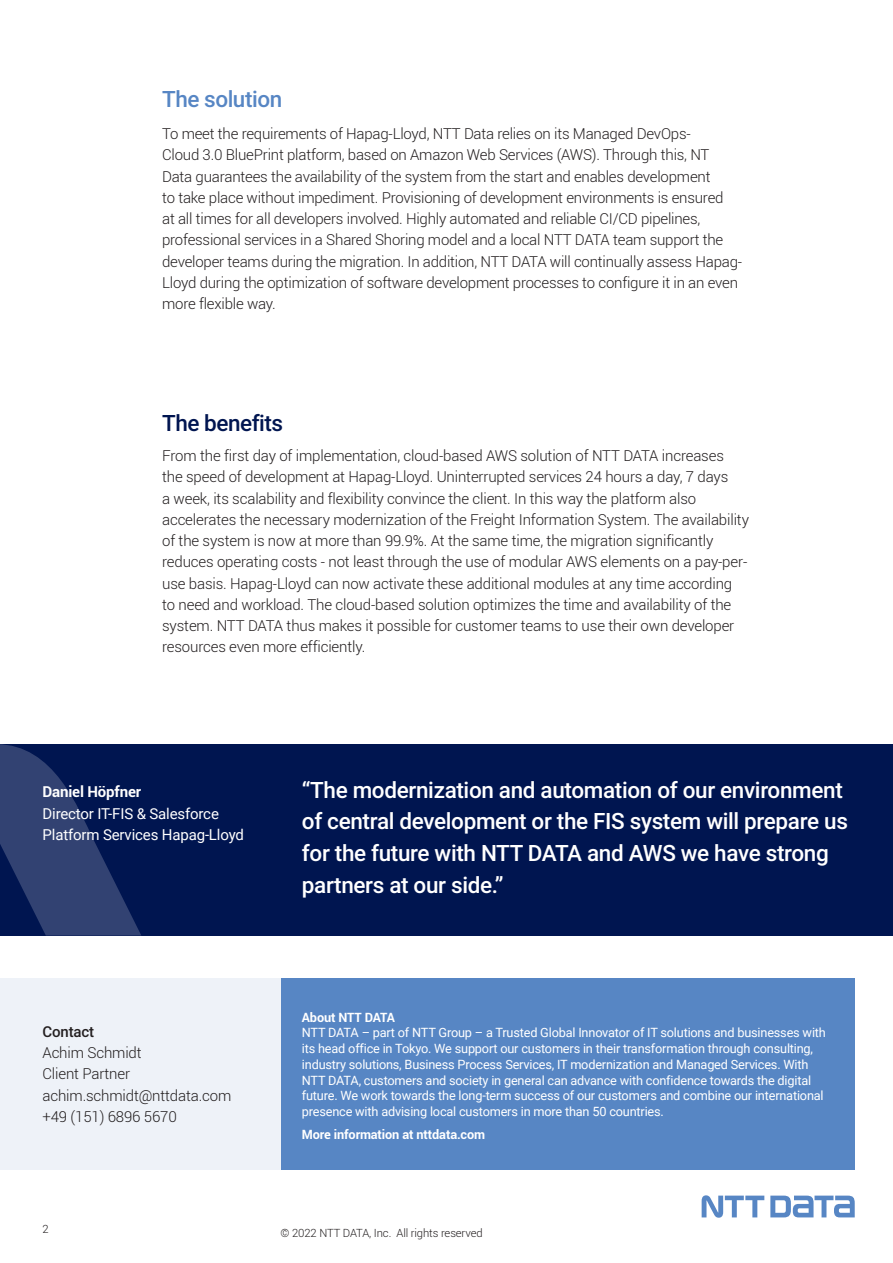
<style>
.page{position:relative;width:893px;height:1263px;background:#fff}
.page>*{position:absolute;margin:0;border:0;box-sizing:border-box;transform-origin:0 0}
.t1{font:500 22.5px/32px "Roboto";letter-spacing:-.015em;color:#fff}
.t2{font:500 22.5px "Roboto";letter-spacing:-.02em;color:#001550}
.t3{font:500 22.5px "Roboto";letter-spacing:-.02em;color:#5786c4}
.t4{font:300 15px/21.3px "Roboto";letter-spacing:-.01em;color:#231f20}
.t5{font:15px/21.3px "Roboto";letter-spacing:-.01em;color:#fff}
.t6{font:700 15px "Roboto";letter-spacing:-.01em;color:#fff}
.t7{font:500 15px "Roboto";letter-spacing:-.01em;color:#231f20}
.t8{font:12.75px/15.8px "Roboto";letter-spacing:-.015em;color:#fff}
.t9{font:700 12.75px "Roboto";letter-spacing:-.01em;color:#fff}
.t10{font:300 11.25px "Roboto";letter-spacing:-.01em;color:#231f20}
</style>
<div class="page">
<div style="left:281px;top:978px;width:574px;height:191px;background:#5786c4"></div>
<div style="left:0;top:978px;width:281px;height:191px;background:#eef2f8"></div>
<svg style="left:770px;top:1195px;width:85px;height:22px"></svg>
<svg style="left:702px;top:1195px;width:62px;height:23px"></svg>
<div style="left:0;top:744px;width:893px;height:191px;background:#001550"></div>
<svg style="left:0;top:744px;width:141px;height:191px"></svg>
<h1 class="t3" style="left:162px;top:83px;width:122px">The solution</h1>
<p class="t4" style="left:162px;top:123px;width:581px">To meet the requirements of Hapag-Lloyd, NTT Data relies on its Managed DevOps-<br>Cloud 3.0 BluePrint platform, based on Amazon Web Services (AWS). Through this, NT Data guarantees the availability of the system from the start and enables development<br>to take place without impediment. Provisioning of development environments is ensured<br>at all times for all developers involved. Highly automated and reliable CI/CD pipelines, professional services in a Shared Shoring model and a local NTT DATA team support the developer teams during the migration. In addition, NTT DATA will continually assess Hapag-Lloyd during the optimization of software development processes to configure it in an even more flexible way.</p>
<h1 class="t2" style="left:162px;top:407px;width:123px">The benefits</h1>
<p class="t4" style="left:162px;top:444px;width:588px">From the first day of implementation, cloud-based AWS solution of NTT DATA increases<br>the speed of development at Hapag-Lloyd. Uninterrupted services 24 hours a day, 7 days<br>a week, its scalability and flexibility convince the client. In this way the platform also accelerates the necessary modernization of the Freight Information System. The availability of the system is now at more than 99.9%. At the same time, the migration significantly reduces operating costs - not least through the use of modular AWS elements on a pay-per&shy;use basis. Hapag-Lloyd can now activate these additional modules at any time according to need and workload. The cloud-based solution optimizes the time and availability of the system. NTT DATA thus makes it possible for customer teams to use their own developer resources even more efficiently.</p>
<p class="t6" style="left:43px;top:781px;width:100px">Daniel Höpfner</p>
<p class="t5" style="left:43px;top:802px;width:203px">Director IT-FIS &amp; Salesforce<br>Platform Services Hapag-Lloyd</p>
<p class="t7" style="left:43px;top:1021px;width:53px">Contact</p>
<p class="t4" style="left:43px;top:1041px;width:190px">Achim Schmidt<br>Client Partner achim.schmidt@nttdata.com +49 (151) 6896 5670</p>
<h1 class="t1" style="left:302px;top:773px;width:547px">“The modernization and automation of our environment of central development or the FIS system will prepare us for the future with NTT DATA and AWS we have strong partners at our side.”</h1>
<p class="t9" style="left:302px;top:1008px;width:94px">About NTT DATA</p>
<p class="t8" style="left:302px;top:1024px;width:525px">NTT DATA – part of NTT Group – a Trusted Global Innovator of IT solutions and businesses with its head office in Tokyo. We support our customers in their transformation through consulting, industry solutions, Business Process Services, IT modernization and Managed Services. With NTT DATA, customers and society in general can advance with confidence towards the digital future. We work towards the long-term success of our customers and combine our international presence with advising local customers in more than 50 countries.</p>
<p class="t9" style="left:302px;top:1126px;width:185px">More information at nttdata.com</p>
<p class="t10" style="left:43px;top:1221px;width:8px">2</p>
<p class="t10" style="left:281px;top:1225px;width:204px">© 2022 NTT DATA, Inc. All rights reserved</p>
</div>
